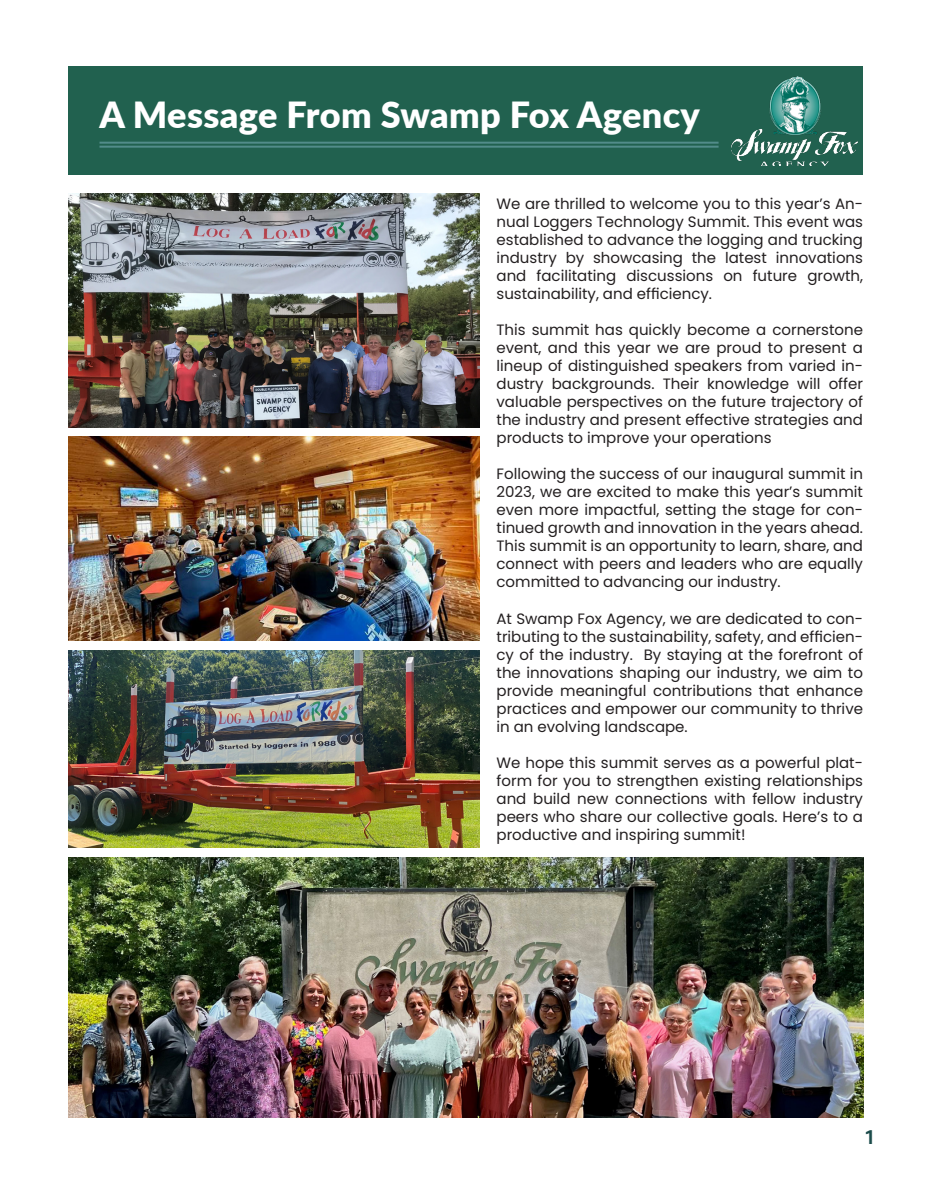
<style>
.page{position:relative;width:932px;height:1202px;background:#fff}
.page>*{position:absolute;margin:0;border:0;box-sizing:border-box;transform-origin:0 0}
.Heading{font:900 36px "Lato";letter-spacing:.01em;color:#fff}
.t1{font:700 21px "Laski Sans";color:#1c4c4b}
.t2{font:15px/18px "Poppins";color:#231f20;text-align:justify}
</style>
<div class="page">
<div style="left:69px;top:67px;width:794px;height:108px;background:#21614f"></div>
<hr style="left:99px;top:142px;width:619px;height:2px;background:#528c8a">
<hr style="left:99px;top:146px;width:619px;height:2px;background:#528c8a">
<img style="left:69px;top:857px;width:794px;height:260px">
<img style="left:69px;top:650px;width:410px;height:197px">
<img style="left:69px;top:436px;width:410px;height:204px">
<img style="left:69px;top:194px;width:410px;height:233px">
<img style="left:731px;top:76px;width:126px;height:90px">
<p class="Heading" style="left:99px;top:88px;width:602px">A Message From Swamp Fox Agency</p>
<p class="t2" style="left:496px;top:195px;width:368px">We are thrilled to welcome you to this year’s An&shy;nual Loggers Technology Summit. This event was established to advance the logging and trucking industry by showcasing the latest innovations and facilitating discussions on future growth, sustainability, and efficiency.</p>
<p class="t2" style="left:496px;top:321px;width:368px">This summit has quickly become a cornerstone event, and this year we are proud to present a lineup of distinguished speakers from varied in&shy;dustry backgrounds. Their knowledge will offer valuable perspectives on the future trajectory of the industry and present effective strategies and products to improve your operations</p>
<p class="t2" style="left:496px;top:465px;width:368px">Following the success of our inaugural summit in 2023, we are excited to make this year’s summit even more impactful, setting the stage for con&shy;tinued growth and innovation in the years ahead.<br>This summit is an opportunity to learn, share, and connect with peers and leaders who are equally committed to advancing our industry.</p>
<p class="t2" style="left:496px;top:609px;width:368px">At Swamp Fox Agency, we are dedicated to con&shy;tributing to the sustainability, safety, and efficien&shy;cy of the industry. By staying at the forefront of the innovations shaping our industry, we aim to provide meaningful contributions that enhance practices and empower our community to thrive in an evolving landscape.</p>
<p class="t2" style="left:496px;top:753px;width:368px">We hope this summit serves as a powerful plat&shy;form for you to strengthen existing relationships and build new connections with fellow industry peers who share our collective goals. Here’s to a productive and inspiring summit!</p>
<h2 class="t1" style="left:865px;top:1124px;width:10px">1</h2>
</div>
